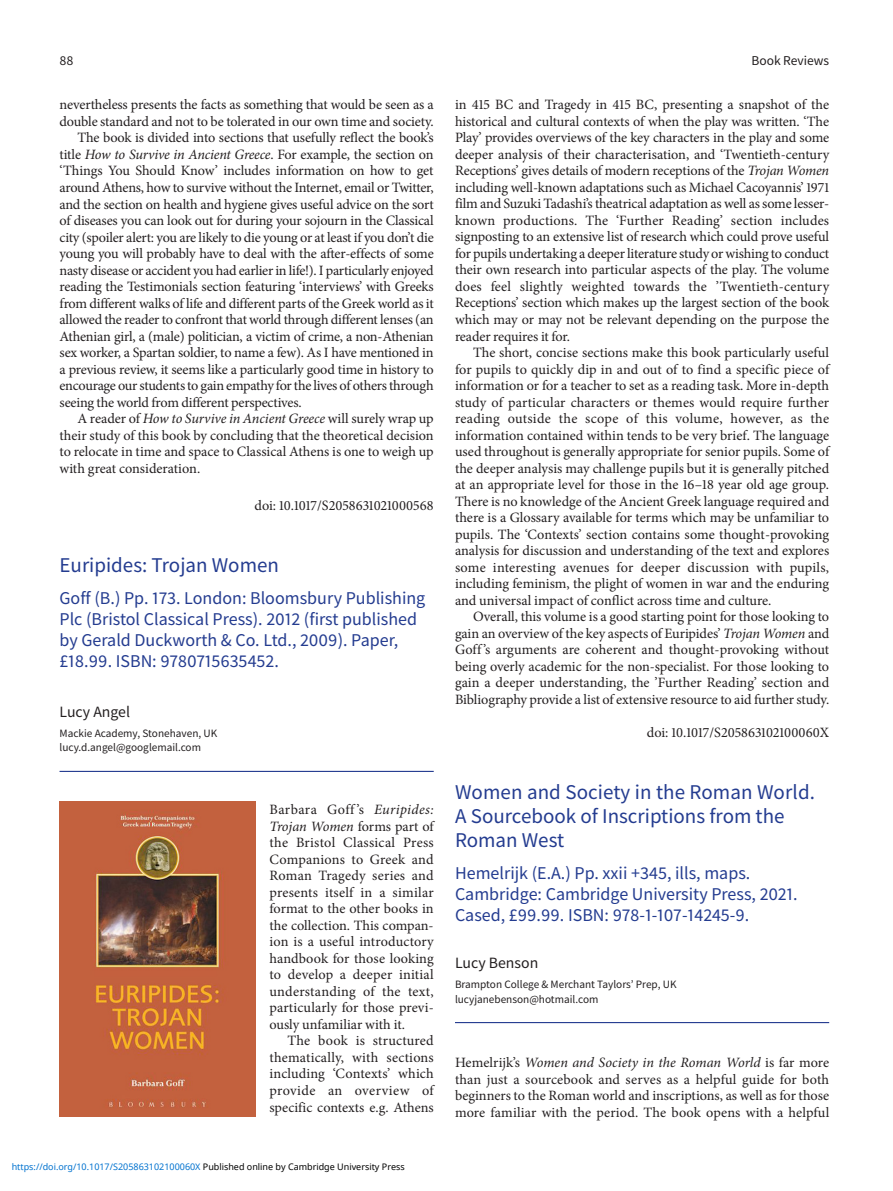
<style>
.page{position:relative;width:893px;height:1191px;background:#fff}
.page>*{position:absolute;margin:0;border:0;box-sizing:border-box;transform-origin:0 0}
.t1{font:21px/24px "Source Sans Pro";color:#243c90}
.t2{font:18px/21px "Source Sans Pro";color:#243c90}
.t3{font:15.75px "Source Sans Pro";color:#231f20}
.t4{font:14.25px/16.5px "Minion Pro";letter-spacing:-.01em;color:#231f20;text-align:justify}
.t5{font:italic 14.25px "Minion Pro";letter-spacing:-.01em;color:#231f20}
.t6{font:13.5px "Source Sans Pro";color:#231f20}
.t7{font:11.25px/14.2px "Source Sans Pro";color:#231f20}
.t8{font:9px "Noto Sans";color:#0172cf}
.s1{font-style:italic}
.s2{font-style:normal}
.s3{color:#000}
</style>
<div class="page">
<hr style="left:60px;top:771px;width:374px;height:1px;background:#243c90">
<img style="left:60px;top:801px;width:196px;height:315px">
<hr style="left:455px;top:1022px;width:374px;height:1px;background:#243c90">
<p class="t6" style="left:60px;top:51px;width:16px">88</p>
<p class="t6" style="left:751px;top:51px;width:79px">Book Reviews</p>
<p class="t4" style="left:455px;top:97px;width:376px">in 415 BC and Tragedy in 415 BC, presenting a snapshot of the historical and cultural contexts of when the play was written. ‘The Play’ provides overviews of the key characters in the play and some deeper analysis of their characterisation, and ‘Twentieth-century Receptions’ gives details of modern receptions of the <span class="s1">Trojan Women </span>including well-known adaptations such as Michael Cacoyannis’ 1971 film and Suzuki Tadashi’s theatrical adaptation as well as some lesser&shy;known productions. The ‘Further Reading’ section includes signposting to an extensive list of research which could prove useful for pupils undertaking a deeper literature study or wishing to conduct their own research into particular aspects of the play. The volume does feel slightly weighted towards the ’Twentieth-century Receptions’ section which makes up the largest section of the book which may or may not be relevant depending on the purpose the reader requires it for.</p>
<p class="t4" style="left:455px;top:344px;width:376px;text-indent:18px">The short, concise sections make this book particularly useful for pupils to quickly dip in and out of to find a specific piece of information or for a teacher to set as a reading task. More in-depth study of particular characters or themes would require further reading outside the scope of this volume, however, as the information contained within tends to be very brief. The language used throughout is generally appropriate for senior pupils. Some of the deeper analysis may challenge pupils but it is generally pitched at an appropriate level for those in the 16–18 year old age group.<br>There is no knowledge of the Ancient Greek language required and there is a Glossary available for terms which may be unfamiliar to pupils. The ‘Contexts’ section contains some thought-provoking analysis for discussion and understanding of the text and explores some interesting avenues for deeper discussion with pupils, including feminism, the plight of women in war and the enduring and universal impact of conflict across time and culture.</p>
<p class="t4" style="left:455px;top:608px;width:376px;text-indent:18px">Overall, this volume is a good starting point for those looking to gain an overview of the key aspects of Euripides’ <span class="s1">Trojan Women</span> and Goff ’s arguments are coherent and thought-provoking without being overly academic for the non-specialist. For those looking to gain a deeper understanding, the ’Further Reading’ section and Bibliography provide a list of extensive resource to aid further study.</p>
<p class="t4" style="left:647px;top:724px;width:184px">doi: 10.1017/S205863102100060X</p>
<p class="t4" style="left:60px;top:97px;width:376px">nevertheless presents the facts as something that would be seen as a</p>
<p class="t4" style="left:60px;top:113px;width:376px">double standard and not to be tolerated in our own time and society.</p>
<p class="t4" style="left:78px;top:130px;width:358px">The book is divided into sections that usefully reflect the book’s</p>
<p class="t4" style="left:60px;top:146px;width:376px">title <span class="s1">How to Survive in Ancient Greece</span>. For example, the section on</p>
<p class="t4" style="left:60px;top:163px;width:376px">‘Things You Should Know’ includes information on how to get</p>
<p class="t4" style="left:60px;top:179px;width:376px">around Athens, how to survive without the Internet, email or Twitter,</p>
<p class="t4" style="left:60px;top:196px;width:376px">and the section on health and hygiene gives useful advice on the sort</p>
<p class="t4" style="left:60px;top:212px;width:376px">of diseases you can look out for during your sojourn in the Classical</p>
<p class="t4" style="left:60px;top:229px;width:376px">city (spoiler alert: you are likely to die young or at least if you don’t die</p>
<p class="t4" style="left:60px;top:245px;width:376px">young you will probably have to deal with the after-effects of some</p>
<p class="t4" style="left:60px;top:262px;width:376px">nasty disease or accident you had earlier in life!). I particularly enjoyed</p>
<p class="t4" style="left:60px;top:278px;width:376px">reading the Testimonials section featuring ‘interviews’ with Greeks</p>
<p class="t4" style="left:60px;top:295px;width:376px">from different walks of life and different parts of the Greek world as it</p>
<p class="t4" style="left:60px;top:311px;width:376px">allowed the reader to confront that world through different lenses (an</p>
<p class="t4" style="left:60px;top:328px;width:376px">Athenian girl, a (male) politician, a victim of crime, a non-Athenian</p>
<p class="t4" style="left:60px;top:344px;width:376px">sex worker, a Spartan soldier, to name a few). As I have mentioned in</p>
<p class="t4" style="left:60px;top:361px;width:376px">a previous review, it seems like a particularly good time in history to</p>
<p class="t4" style="left:60px;top:377px;width:376px">encourage our students to gain empathy for the lives of others through</p>
<p class="t4" style="left:60px;top:394px;width:244px">seeing the world from different perspectives.</p>
<p class="t5" style="left:78px;top:409px;width:358px"><span class="s2">A reader of</span> How to Survive in Ancient Greece <span class="s2">will surely wrap up</span></p>
<p class="t4" style="left:60px;top:427px;width:376px">their study of this book by concluding that the theoretical decision</p>
<p class="t4" style="left:60px;top:443px;width:376px">to relocate in time and space to Classical Athens is one to weigh up</p>
<p class="t4" style="left:60px;top:460px;width:142px">with great consideration.</p>
<p class="t4" style="left:255px;top:497px;width:181px">doi: 10.1017/S2058631021000568</p>
<h1 class="t1" style="left:60px;top:553px;width:221px">Euripides: Trojan Women</h1>
<p class="t2" style="left:60px;top:587px;width:367px">Goff (B.) Pp. 173. London: Bloomsbury Publishing Plc (Bristol Classical Press). 2012 (first published by Gerald Duckworth &amp; Co. Ltd., 2009). Paper, £18.99. ISBN: 9780715635452.</p>
<p class="t3" style="left:60px;top:701px;width:72px">Lucy Angel</p>
<p class="t7" style="left:60px;top:726px;width:159px">Mackie Academy, Stonehaven, UK lucy.d.angel@googlemail.com</p>
<p class="t4" style="left:269px;top:801px;width:166px">Barbara Goff ’s <span class="s1">Euripides:<br>Trojan Women</span> forms part of the Bristol Classical Press Companions to Greek and Roman Tragedy series and presents itself in a similar format to the other books in the collection. This compan&shy;ion is a useful introductory handbook for those looking to develop a deeper initial understanding of the text, particularly for those previ&shy;ously unfamiliar with it.</p>
<p class="t4" style="left:269px;top:1032px;width:166px;text-indent:18px">The book is structured thematically, with sections including ‘Contexts’ which provide an overview of specific contexts e.g. Athens</p>
<p class="t8" style="left:12px;top:1160px;width:395px">https://doi.org/10.1017/S205863102100060X <span class="s3">Published online by Cambridge University Press</span></p>
<h1 class="t1" style="left:455px;top:780px;width:361px">Women and Society in the Roman World.<br>A Sourcebook of Inscriptions from the<br>Roman West</h1>
<p class="t2" style="left:455px;top:862px;width:344px">Hemelrijk (E.A.) Pp. xxii +345, ills, maps.<br>Cambridge: Cambridge University Press, 2021.<br>Cased, £99.99. ISBN: 978-1-107-14245-9.</p>
<p class="t3" style="left:455px;top:952px;width:85px">Lucy Benson</p>
<p class="t7" style="left:455px;top:977px;width:223px">Brampton College &amp; Merchant Taylors’ Prep, UK lucyjanebenson@hotmail.com</p>
<p class="t4" style="left:455px;top:1054px;width:376px">Hemelrijk’s <span class="s1">Women and Society in the Roman World</span> is far more than just a sourcebook and serves as a helpful guide for both beginners to the Roman world and inscriptions, as well as for those more familiar with the period. The book opens with a helpful</p>
</div>
